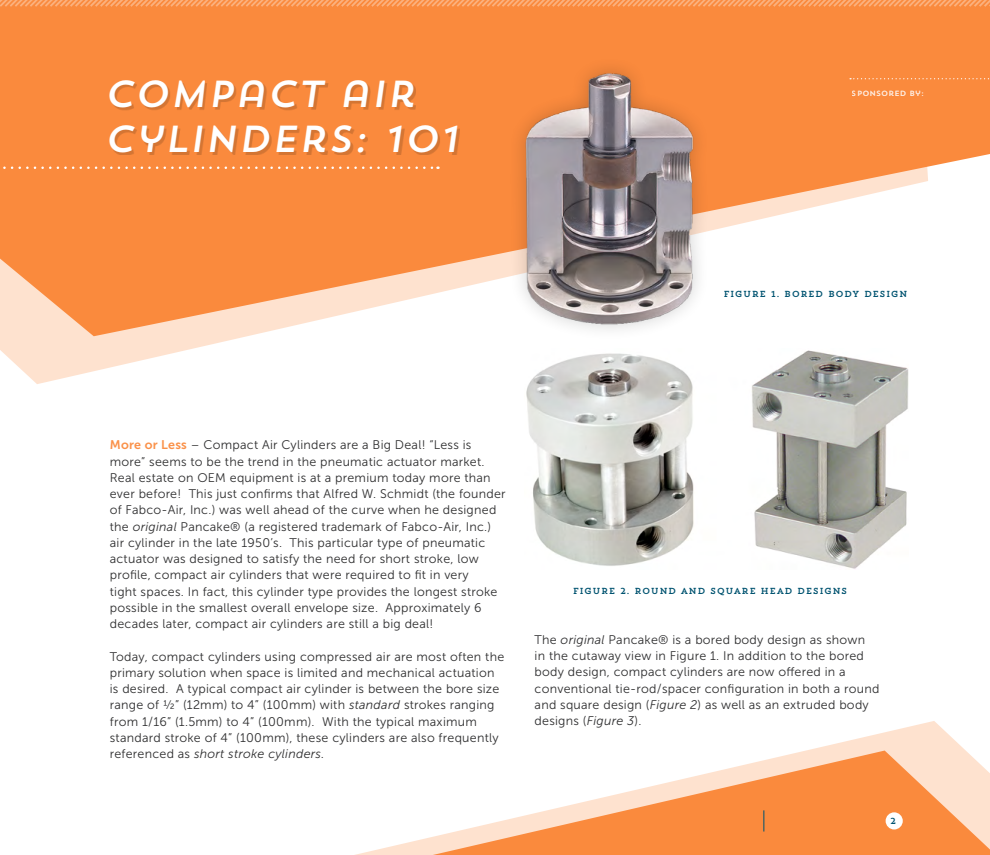
<style>
.page{position:relative;width:990px;height:855px;background:#fff}
.page>*{position:absolute;margin:0;border:0;box-sizing:border-box;transform-origin:0 0}
.t1{font:italic 37.5px/45px "Trend Sans One";color:#fff}
.t2{font:12.5px/16.2px "Museo Sans 300";letter-spacing:.02em;color:#2e2e2f}
.t3{font:8.75px "Trend Slab One";letter-spacing:.05em;color:#005370}
.t4{font:7.5px "Trend Sans One";color:#fff}
.s1{font-family:"Museo Sans 700";color:#fa9149}
.s2{font-style:italic}
</style>
<div class="page">
<svg style="left:805px;top:721px;width:161px;height:30px"></svg>
<svg style="left:355px;top:751px;width:635px;height:104px"></svg>
<svg style="left:0;top:336px;width:247px;height:48px;fill:#fee2cf"></svg>
<svg style="left:0;top:9px;width:990px;height:327px;fill:#fa8a3d"></svg>
<svg style="left:850px;top:78px;width:140px;height:1px"></svg>
<svg style="left:763px;top:810px;width:1px;height:22px"></svg>
<div style="left:112px;top:82px;width:348px;height:73px;background:#000;opacity:.15"></div>
<svg style="left:0;top:167px;width:438px;height:2px"></svg>
<svg style="left:0;top:0;width:990px;height:9px;background:#fa9753"></svg>
<img style="left:526px;top:350px;width:383px;height:219px">
<div style="left:507px;top:55px;width:203px;height:287px;background:#000;opacity:.2"></div>
<img style="left:500px;top:64px;width:216px;height:270px">
<div style="left:886px;top:812px;width:17px;height:18px;background:#fff;border-radius:50%"></div>
<h1 class="t1" style="left:104px;top:71px;width:356px">COMPACT AIR<br>CYLINDERS: 101</h1>
<p class="t4" style="left:852px;top:89px;width:74px">SPONSORED BY:</p>
<p class="t3" style="left:723px;top:288px;width:186px">FIGURE 1. BORED BODY DESIGN</p>
<p class="t2" style="left:110px;top:437px;width:397px"><span class="s1">More or Less</span> – Compact Air Cylinders are a Big Deal! “Less is more” seems to be the trend in the pneumatic actuator market.<br>Real estate on OEM equipment is at a premium today more than ever before! This just confirms that Alfred W. Schmidt (the founder of Fabco-Air, Inc.) was well ahead of the curve when he designed the <span class="s2">original</span> Pancake® (a registered trademark of Fabco-Air, Inc.) air cylinder in the late 1950’s. This particular type of pneumatic actuator was designed to satisfy the need for short stroke, low profile, compact air cylinders that were required to fit in very<br>tight spaces. In fact, this cylinder type provides the longest stroke possible in the smallest overall envelope size. Approximately 6 decades later, compact air cylinders are still a big deal!</p>
<p class="t2" style="left:110px;top:648px;width:396px">Today, compact cylinders using compressed air are most often the primary solution when space is limited and mechanical actuation is desired. A typical compact air cylinder is between the bore size range of ½” (12mm) to 4” (100mm) with <span class="s2">standard</span> strokes ranging from 1/16” (1.5mm) to 4” (100mm). With the typical maximum standard stroke of 4” (100mm), these cylinders are also frequently referenced as <span class="s2">short stroke cylinders.</span></p>
<p class="t3" style="left:573px;top:585px;width:276px">FIGURE 2. ROUND AND SQUARE HEAD DESIGNS</p>
<p class="t2" style="left:535px;top:631px;width:346px">The <span class="s2">original</span> Pancake® is a bored body design as shown<br>in the cutaway view in Figure 1. In addition to the bored body design, compact cylinders are now offered in a conventional tie-rod/spacer configuration in both a round and square design (<span class="s2">Figure 2</span>) as well as an extruded body designs (<span class="s2">Figure 3</span>).</p>
<p class="t3" style="left:890px;top:815px;width:8px">2</p>
</div>
